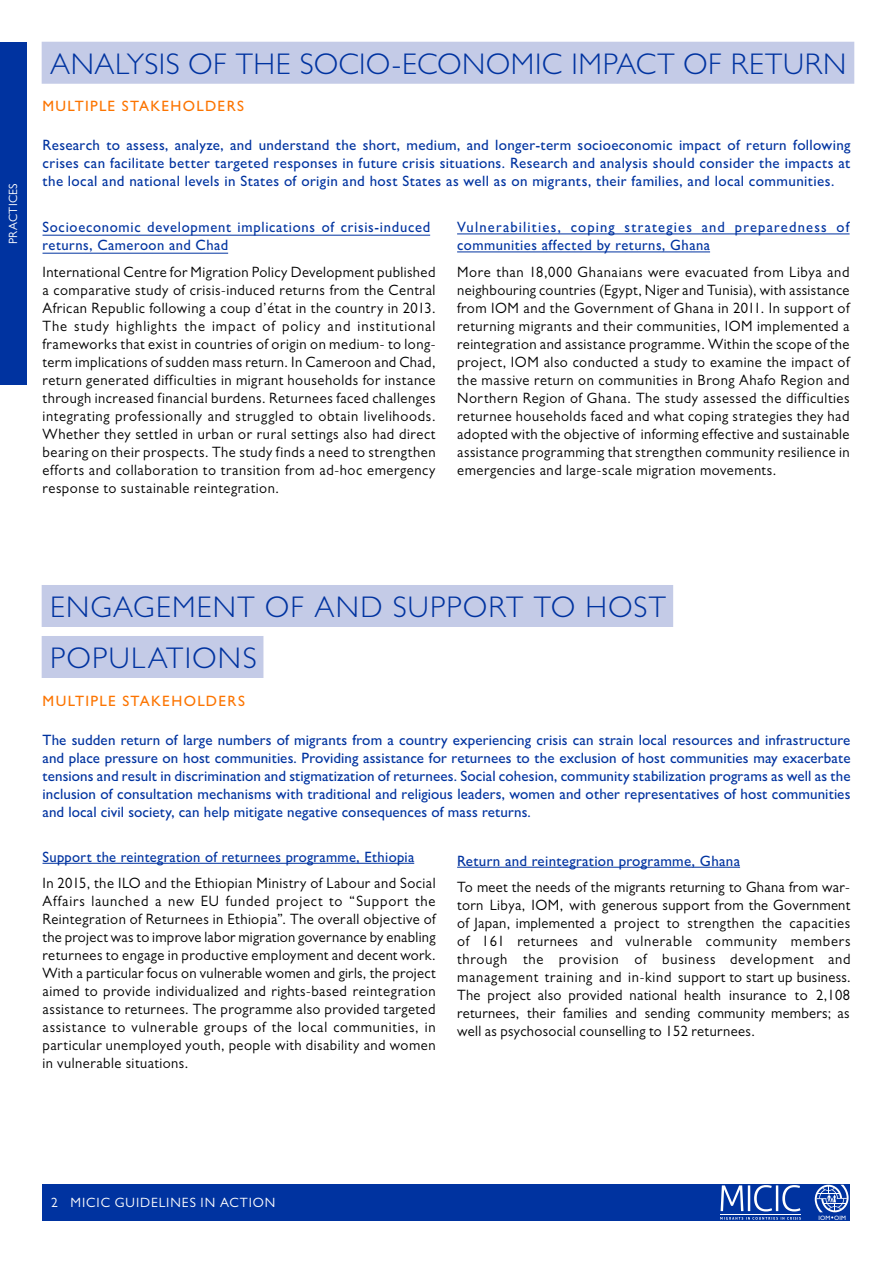
<style>
.page{position:relative;width:893px;height:1263px;background:#fff}
.page>*{position:absolute;margin:0;border:0;box-sizing:border-box;transform-origin:0 0}
.t1{font:300 30px "Gill Sans MT Pro";letter-spacing:.025em;color:#0033a0}
.t2{font:300 30px/51px "Gill Sans MT Pro";letter-spacing:.045em;color:#0033a0}
.t3{font:15px/18px "Gill Sans MT Pro";letter-spacing:.035em;color:#000;text-align:justify}
.t4{font:500 15px/18px "Gill Sans MT Pro";letter-spacing:.025em;color:#0033a0;text-align:justify}
.t5{font:500 15px/18px "Gill Sans MT Pro";letter-spacing:.075em;color:#0033a0}
.t6{font:500 15px/18px "Gill Sans MT Pro";letter-spacing:.05em;color:#0033a0}
.t7{font:500 15px "Gill Sans MT Pro";letter-spacing:.085em;color:#fc7400}
.t8{font:13.5px "Gill Sans MT Pro";letter-spacing:.07em;color:#fff}
.t9{font:12px "Gill Sans Nova";letter-spacing:.02em;color:#fff}
.t10{font:6.3px "Gill Sans";color:#fff}
</style>
<div class="page">
<hr style="left:43px;top:863px;width:371px;height:1px;background:#0033a0">
<hr style="left:457px;top:867px;width:283px;height:1px;background:#0033a0">
<div style="left:43px;top:1184px;width:807px;height:36px;background:#0033a0"></div>
<hr style="left:43px;top:253px;width:185px;height:1px;background:#0033a0">
<hr style="left:43px;top:235px;width:387px;height:1px;background:#0033a0">
<hr style="left:457px;top:234px;width:393px;height:1px;background:#0033a0">
<hr style="left:457px;top:252px;width:253px;height:1px;background:#0033a0">
<div style="left:42px;top:42px;width:812px;height:42px;background:#c4cbe7"></div>
<div style="left:42px;top:585px;width:631px;height:42px;background:#c4cbe7"></div>
<div style="left:42px;top:636px;width:221px;height:42px;background:#c4cbe7"></div>
<div style="left:0;top:43px;width:27px;height:342px;background:#0033a0"></div>
<svg style="left:721px;top:1185px;width:79px;height:26px"></svg>
<svg style="left:720px;top:1217px;width:81px;height:3px"></svg>
<hr style="left:720px;top:1214px;width:81px;height:1px;background:#fff">
<svg style="left:815px;top:1185px;width:34px;height:33px"></svg>
<p class="t9" style="left:6px;top:244px;width:62px;rotate:-90deg">PRACTICES</p>
<h1 class="t1" style="left:50px;top:45px;width:798px">ANALYSIS OF THE SOCIO-ECONOMIC IMPACT OF RETURN</h1>
<p class="t7" style="left:43px;top:97px;width:203px">MULTIPLE STAKEHOLDERS</p>
<p class="t4" style="left:43px;top:136px;width:809px">Research to assess, analyze, and understand the short, medium, and longer-term socioeconomic impact of return following crises can facilitate better targeted responses in future crisis situations. Research and analysis should consider the impacts at the local and national levels in States of origin and host States as well as on migrants, their families, and local communities.</p>
<p class="t6" style="left:43px;top:218px;width:389px">Socioeconomic development implications of crisis-induced returns, Cameroon and Chad</p>
<p class="t3" style="left:43px;top:263px;width:395px">International Centre for Migration Policy Development published a comparative study of crisis-induced returns from the Central African Republic following a coup d’état in the country in 2013.<br>The study highlights the impact of policy and institutional frameworks that exist in countries of origin on medium- to long&shy;term implications of sudden mass return. In Cameroon and Chad, return generated difficulties in migrant households for instance through increased financial burdens. Returnees faced challenges integrating professionally and struggled to obtain livelihoods.<br>Whether they settled in urban or rural settings also had direct bearing on their prospects. The study finds a need to strengthen efforts and collaboration to transition from ad-hoc emergency response to sustainable reintegration.</p>
<p class="t5" style="left:457px;top:218px;width:394px">Vulnerabilities, coping strategies and preparedness of communities affected by returns, Ghana</p>
<p class="t3" style="left:457px;top:263px;width:394px">More than 18,000 Ghanaians were evacuated from Libya and neighbouring countries (Egypt, Niger and Tunisia), with assistance from IOM and the Government of Ghana in 2011. In support of returning migrants and their communities, IOM implemented a reintegration and assistance programme. Within the scope of the project, IOM also conducted a study to examine the impact of the massive return on communities in Brong Ahafo Region and Northern Region of Ghana. The study assessed the difficulties returnee households faced and what coping strategies they had adopted with the objective of informing effective and sustainable assistance programming that strengthen community resilience in emergencies and large-scale migration movements.</p>
<h1 class="t2" style="left:50px;top:581px;width:617px">ENGAGEMENT OF AND SUPPORT TO HOST<br>POPULATIONS</h1>
<p class="t7" style="left:43px;top:691px;width:204px">MULTIPLE STAKEHOLDERS</p>
<p class="t4" style="left:43px;top:730px;width:809px">The sudden return of large numbers of migrants from a country experiencing crisis can strain local resources and infrastructure and place pressure on host communities. Providing assistance for returnees to the exclusion of host communities may exacerbate tensions and result in discrimination and stigmatization of returnees. Social cohesion, community stabilization programs as well as the inclusion of consultation mechanisms with traditional and religious leaders, women and other representatives of host communities and local civil society, can help mitigate negative consequences of mass returns.</p>
<p class="t4" style="left:43px;top:848px;width:373px">Support the reintegration of returnees programme, Ethiopia</p>
<p class="t3" style="left:43px;top:874px;width:395px">In 2015, the ILO and the Ethiopian Ministry of Labour and Social Affairs launched a new EU funded project to “Support the Reintegration of Returnees in Ethiopia”. The overall objective of the project was to improve labor migration governance by enabling returnees to engage in productive employment and decent work.<br>With a particular focus on vulnerable women and girls, the project aimed to provide individualized and rights-based reintegration assistance to returnees. The programme also provided targeted assistance to vulnerable groups of the local communities, in particular unemployed youth, people with disability and women in vulnerable situations.</p>
<p class="t4" style="left:457px;top:851px;width:284px">Return and reintegration programme, Ghana</p>
<p class="t3" style="left:457px;top:878px;width:395px">To meet the needs of the migrants returning to Ghana from war&shy;torn Libya, IOM, with generous support from the Government of Japan, implemented a project to strengthen the capacities of 161 returnees and vulnerable community members through the provision of business development and management training and in-kind support to start up business.<br>The project also provided national health insurance to 2,108 returnees, their families and sending community members; as well as psychosocial counselling to 152 returnees.</p>
<p class="t8" style="left:51px;top:1194px;width:226px">2 MICIC GUIDELINES IN ACTION</p>
<p class="t10" style="left:819px;top:1214px;width:29px">IOM OIM</p>
</div>
